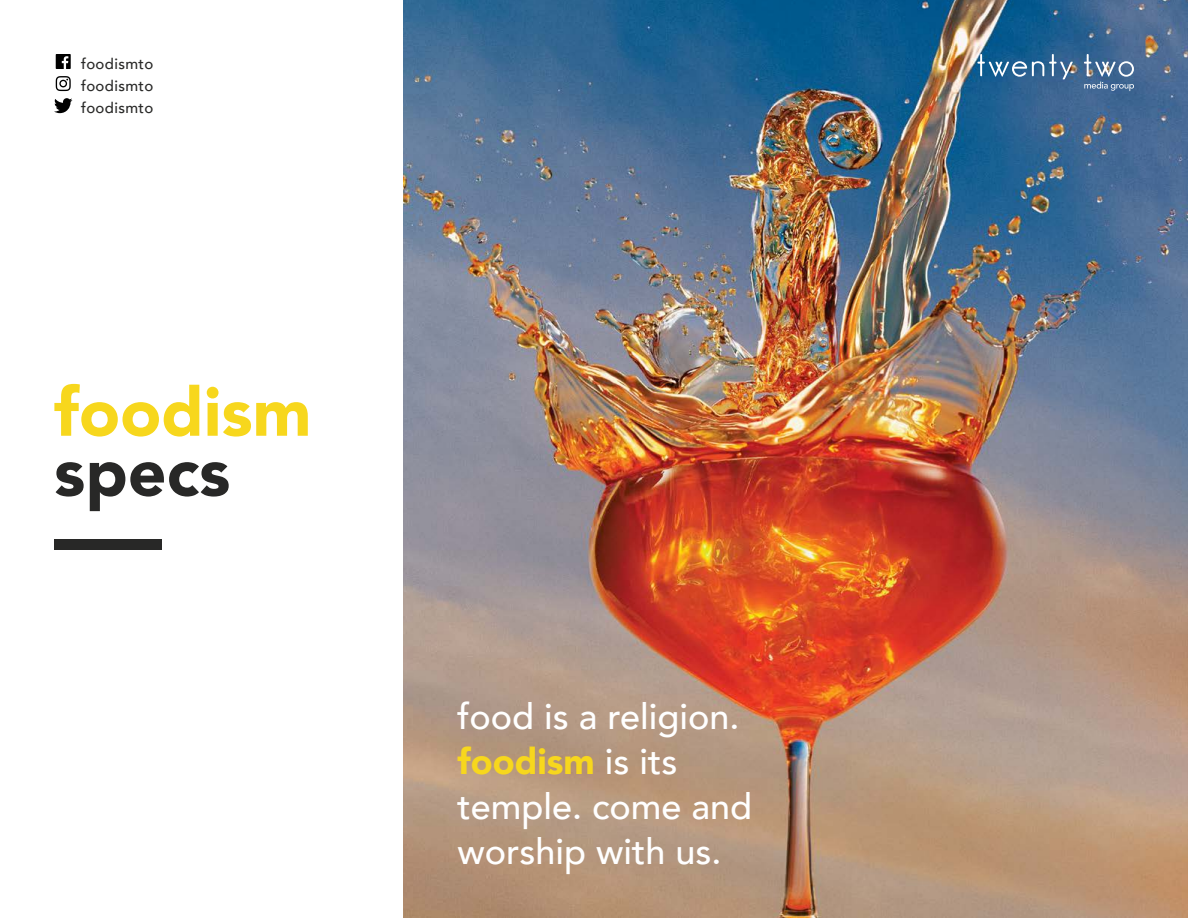
<style>
.page{position:relative;width:1188px;height:918px;background:#fff}
.page>*{position:absolute;margin:0;border:0;box-sizing:border-box;transform-origin:0 0}
.t1{font:900 67.5px "Avenir";color:#f7d71d}
.t2{font:900 67.5px "Avenir";color:#282827}
.t3{font:500 36px/45px "Avenir";color:#fff}
.t4{font:500 15px/22px "Avenir";letter-spacing:.025em;color:#282827;text-align:justify}
.s1{font-weight:900;color:#f7d71d}
</style>
<div class="page">
<img style="left:403px;top:0;width:785px;height:918px">
<div style="left:54px;top:539px;width:108px;height:11px;background:#282827"></div>
<svg style="left:54px;top:98px;width:18px;height:15px"></svg>
<svg style="left:56px;top:54px;width:15px;height:15px"></svg>
<svg style="left:56px;top:76px;width:15px;height:15px"></svg>
<svg style="left:977px;top:54px;width:96px;height:25px;background:#497ba3"></svg>
<svg style="left:1084px;top:54px;width:50px;height:37px;background:#6482a5"></svg>
<p class="t4" style="left:81px;top:52px;width:74px">foodismto foodismto foodismto</p>
<h1 class="t1" style="left:54px;top:354px;width:259px">foodism</h1>
<h1 class="t2" style="left:54px;top:414px;width:178px">specs</h1>
<p class="t3" style="left:457px;top:692px;width:296px">food is a religion. <span class="s1">foodism</span> is its temple. come and worship with us.</p>
</div>
